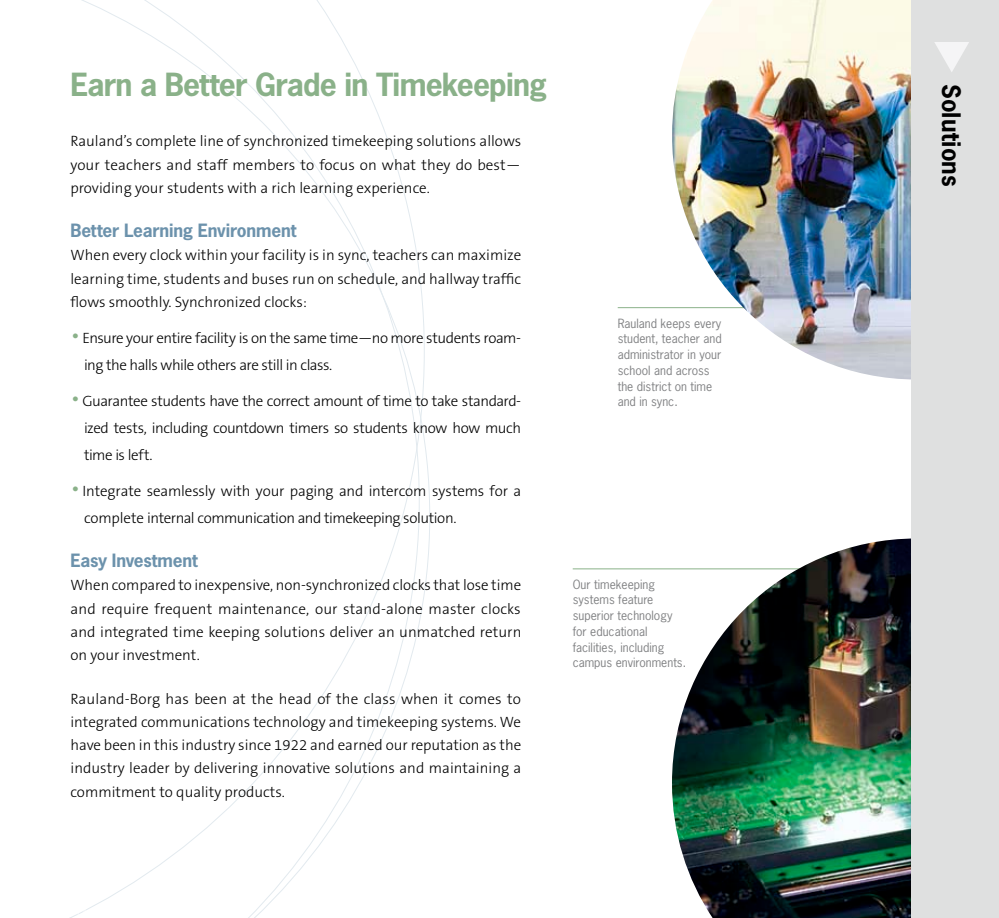
<style>
.page{position:relative;width:999px;height:918px;background:#fff}
.page>*{position:absolute;margin:0;border:0;box-sizing:border-box;transform-origin:0 0}
.t1{font:700 30px "News Gothic";letter-spacing:-.025em;color:#8ab189}
.t2{font:700 24px "News Gothic";letter-spacing:.005em;color:#000}
.t3{font:700 17.25px "News Gothic";letter-spacing:-.01em;color:#6c92ac}
.t4{font:300 15px/23.2px "The Sans B3";letter-spacing:-.015em;color:#000;text-align:justify}
.t5{font:12px/15.8px "News Gothic";color:#818284}
.s1{font-size:24px;color:#8ab189}
</style>
<div class="page">
<svg style="left:82px;top:0;width:337px;height:918px"></svg>
<svg style="left:123px;top:524px;width:5px;height:394px"></svg>
<svg style="left:70px;top:518px;width:53px;height:400px"></svg>
<hr style="left:573px;top:568px;width:263px;height:1px;background:#8ab189">
<img style="left:672px;top:538px;width:239px;height:380px">
<hr style="left:618px;top:307px;width:207px;height:1px;background:#8ab189">
<img style="left:672px;top:0;width:239px;height:380px">
<div style="left:911px;top:0;width:88px;height:918px;background:#dfe0e0"></div>
<svg style="left:935px;top:42px;width:34px;height:30px"></svg>
<h1 class="t1" style="left:70px;top:65px;width:478px">Earn a Better Grade in Timekeeping</h1>
<p class="t4" style="left:70px;top:130px;width:452px">Rauland’s complete line of synchronized timekeeping solutions allows your teachers and staff members to focus on what they do best— providing your students with a rich learning experience.</p>
<p class="t3" style="left:70px;top:219px;width:227px">Better Learning Environment</p>
<p class="t4" style="left:70px;top:244px;width:452px">When every clock within your facility is in sync, teachers can maximize learning time, students and buses run on schedule, and hallway traffic flows smoothly. Synchronized clocks:</p>
<p class="t4" style="left:84px;top:325px;width:439px;line-height:27px;text-indent:-14px"><span class="s1">•</span> Ensure your entire facility is on the same time—no more students roam&shy;ing the halls while others are still in class.</p>
<p class="t4" style="left:84px;top:388px;width:439px;line-height:27px;text-indent:-14px"><span class="s1">•</span> Guarantee students have the correct amount of time to take standard&shy;ized tests, including countdown timers so students know how much time is left.</p>
<p class="t4" style="left:84px;top:478px;width:439px;line-height:27px;text-indent:-14px"><span class="s1">•</span>Integrate seamlessly with your paging and intercom systems for a complete internal communication and timekeeping solution.</p>
<p class="t3" style="left:70px;top:549px;width:129px">Easy Investment</p>
<p class="t4" style="left:70px;top:574px;width:452px">When compared to inexpensive, non-synchronized clocks that lose time and require frequent maintenance, our stand-alone master clocks and integrated time keeping solutions deliver an unmatched return on your investment.</p>
<p class="t4" style="left:70px;top:688px;width:452px">Rauland-Borg has been at the head of the class when it comes to integrated communications technology and timekeeping systems. We have been in this industry since 1922 and earned our reputation as the industry leader by delivering innovative solutions and maintaining a commitment to quality products.</p>
<p class="t5" style="left:618px;top:315px;width:105px">Rauland keeps every student, teacher and administrator in your school and across the district on time and in sync.</p>
<p class="t5" style="left:573px;top:576px;width:115px">Our timekeeping systems feature superior technology for educational facilities, including campus environments.</p>
<h2 class="t2" style="left:967px;top:84px;width:105px;rotate:90deg">Solutions</h2>
</div>
